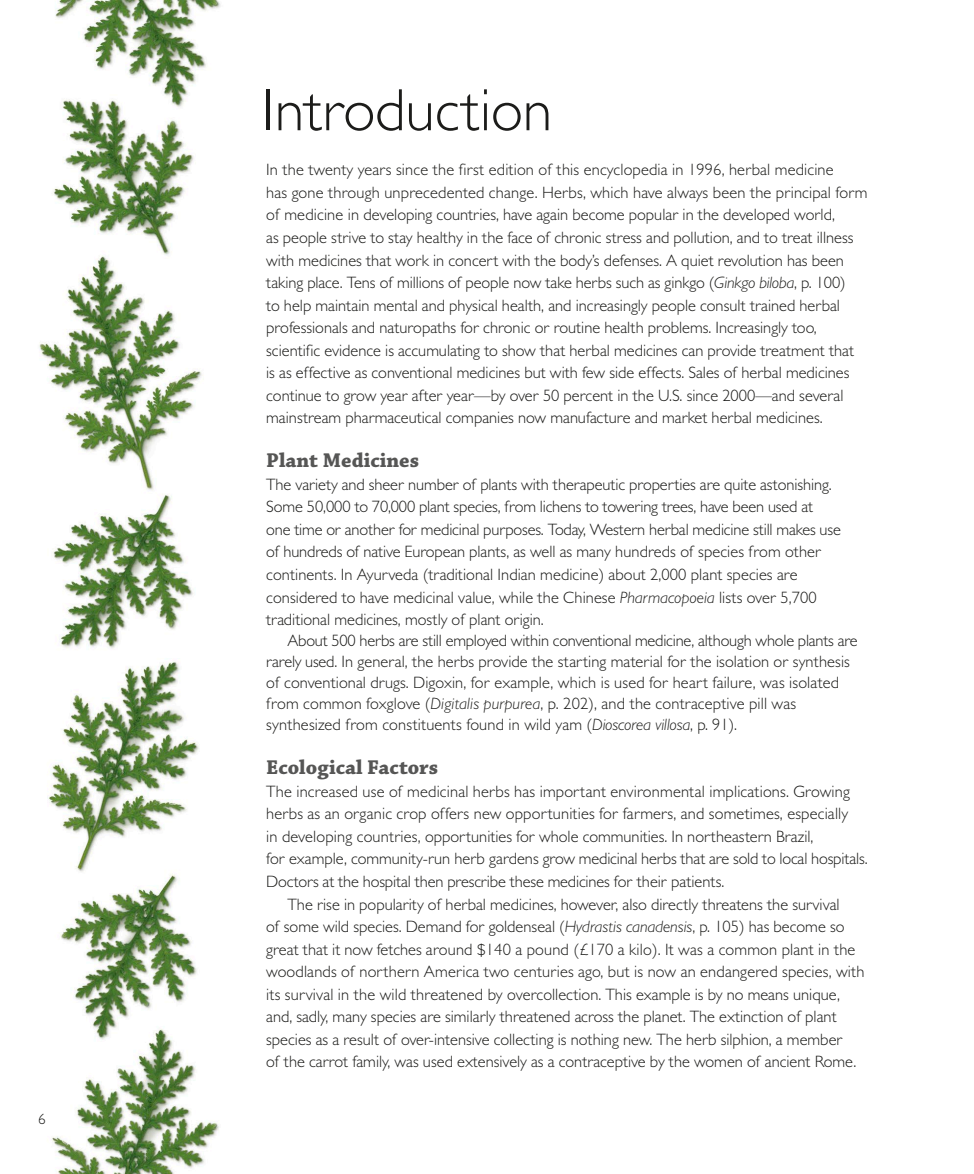
<style>
.page{position:relative;width:974px;height:1174px;background:#fff}
.page>*{position:absolute;margin:0;border:0;box-sizing:border-box;transform-origin:0 0}
.t1{font:300 60px "Gill Sans MT Std";color:#1c1c1a}
.t2{font:700 21px "Chaparral Pro";color:#565655}
.t3{font:300 16.5px/22.5px "Gill Sans MT Std";color:#1c1c1a}
.t4{font:300 15px "Gill Sans MT Std";color:#1c1c1a}
.s1{font-weight:400;font-style:italic}
</style>
<div class="page">
<img style="left:39px;top:0;width:182px;height:1174px">
<p class="t4" style="left:38px;top:1110px;width:9px">6</p>
<h1 class="t1" style="left:262px;top:74px;width:292px">Introduction</h1>
<p class="t3" style="left:266px;top:158px;width:603px">In the twenty years since the first edition of this encyclopedia in 1996, herbal medicine<br>has gone through unprecedented change. Herbs, which have always been the principal form of medicine in developing countries, have again become popular in the developed world,<br>as people strive to stay healthy in the face of chronic stress and pollution, and to treat illness with medicines that work in concert with the body’s defenses. A quiet revolution has been taking place. Tens of millions of people now take herbs such as ginkgo (<span class="s1">Ginkgo biloba</span>, p. 100)<br>to help maintain mental and physical health, and increasingly people consult trained herbal professionals and naturopaths for chronic or routine health problems. Increasingly too, scientific evidence is accumulating to show that herbal medicines can provide treatment that<br>is as effective as conventional medicines but with few side effects. Sales of herbal medicines continue to grow year after year—by over 50 percent in the U.S. since 2000—and several mainstream pharmaceutical companies now manufacture and market herbal medicines.</p>
<p class="t2" style="left:266px;top:448px;width:154px">Plant Medicines</p>
<p class="t3" style="left:266px;top:473px;width:576px">The variety and sheer number of plants with therapeutic properties are quite astonishing.<br>Some 50,000 to 70,000 plant species, from lichens to towering trees, have been used at one time or another for medicinal purposes. Today, Western herbal medicine still makes use of hundreds of native European plants, as well as many hundreds of species from other continents. In Ayurveda (traditional Indian medicine) about 2,000 plant species are considered to have medicinal value, while the Chinese <span class="s1">Pharmacopoeia</span> lists over 5,700 traditional medicines, mostly of plant origin.</p>
<p class="t3" style="left:266px;top:629px;width:593px;line-height:21px;text-indent:21px">About 500 herbs are still employed within conventional medicine, although whole plants are rarely used. In general, the herbs provide the starting material for the isolation or synthesis of conventional drugs. Digoxin, for example, which is used for heart failure, was isolated from common foxglove (<span class="s1">Digitalis purpurea</span>, p. 202), and the contraceptive pill was synthesized from constituents found in wild yam (<span class="s1">Dioscorea villosa</span>, p. 91).</p>
<p class="t2" style="left:266px;top:755px;width:173px">Ecological Factors</p>
<p class="t3" style="left:266px;top:780px;width:585px">The increased use of medicinal herbs has important environmental implications. Growing</p>
<p class="t3" style="left:266px;top:802px;width:583px">herbs as an organic crop offers new opportunities for farmers, and sometimes, especially</p>
<p class="t3" style="left:266px;top:825px;width:549px">in developing countries, opportunities for whole communities. In northeastern Brazil,</p>
<p class="t3" style="left:266px;top:847px;width:603px">for example, community-run herb gardens grow medicinal herbs that are sold to local hospitals.</p>
<p class="t3" style="left:266px;top:870px;width:460px">Doctors at the hospital then prescribe these medicines for their patients.</p>
<p class="t3" style="left:287px;top:892px;width:554px">The rise in popularity of herbal medicines, however, also directly threatens the survival</p>
<p class="t3" style="left:266px;top:915px;width:580px">of some wild species. Demand for goldenseal (<span class="s1">Hydrastis canadensis</span>, p. 105) has become so</p>
<p class="t3" style="left:266px;top:937px;width:591px">great that it now fetches around $140 a pound (£170 a kilo). It was a common plant in the</p>
<p class="t3" style="left:266px;top:960px;width:600px">woodlands of northern America two centuries ago, but is now an endangered species, with</p>
<p class="t3" style="left:266px;top:982px;width:575px">its survival in the wild threatened by overcollection. This example is by no means unique,</p>
<p class="t3" style="left:266px;top:1005px;width:572px">and, sadly, many species are similarly threatened across the planet. The extinction of plant</p>
<p class="t3" style="left:266px;top:1027px;width:578px">species as a result of over-intensive collecting is nothing new. The herb silphion, a member</p>
<p class="t3" style="left:266px;top:1050px;width:591px">of the carrot family, was used extensively as a contraceptive by the women of ancient Rome.</p>
</div>
